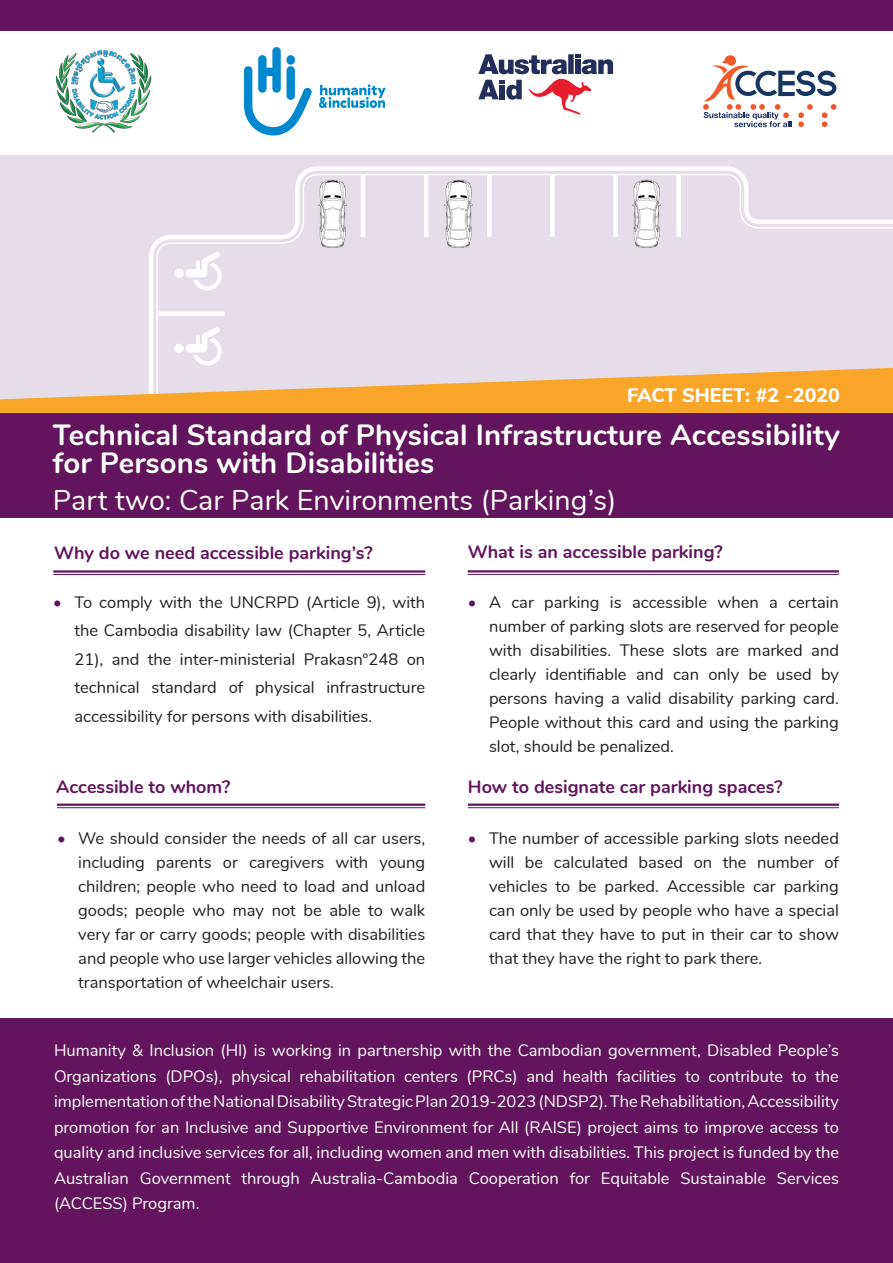
<style>
.page{position:relative;width:893px;height:1263px;background:#fff}
.page>*{position:absolute;margin:0;border:0;box-sizing:border-box;transform-origin:0 0}
.t1{font:700 29.25px/28.5px "Nunito";letter-spacing:.005em;color:#fff}
.t2{font:28.5px "Nunito";letter-spacing:.005em;color:#fff}
.t3{font:800 19.5px "Nunito";color:#fff}
.t4{font:700 18px "Nunito";color:#62155c}
.t5{font:16.5px/24px "Nunito";color:#231f20;text-align:justify}
.t6{font:16.5px/25.5px "Nunito";color:#fff;text-align:justify}
.s1{color:#62155c}
</style>
<div class="page">
<div style="left:0;top:155px;width:893px;height:282px;background:#e5dde7"></div>
<svg style="left:478px;top:54px;width:135px;height:61px"></svg>
<svg style="left:703px;top:55px;width:133px;height:72px"></svg>
<svg style="left:244px;top:47px;width:68px;height:88px"></svg>
<svg style="left:319px;top:84px;width:67px;height:24px"></svg>
<img style="left:56px;top:50px;width:96px;height:83px">
<hr style="left:57px;top:803px;width:368px;height:3px;background:#62155c">
<hr style="left:57px;top:807px;width:368px;height:1px;background:#62155c">
<hr style="left:468px;top:803px;width:371px;height:3px;background:#62155c">
<hr style="left:468px;top:807px;width:371px;height:1px;background:#62155c">
<hr style="left:53px;top:570px;width:372px;height:3px;background:#62155c">
<hr style="left:53px;top:574px;width:372px;height:1px;background:#62155c">
<hr style="left:468px;top:570px;width:371px;height:2px;background:#62155c">
<hr style="left:468px;top:574px;width:371px;height:1px;background:#62155c">
<div style="left:0;top:1018px;width:893px;height:245px;background:#62155c"></div>
<div style="left:0;top:0;width:893px;height:30px;background:#62155c"></div>
<svg style="left:149px;top:166px;width:744px;height:202px"></svg>
<svg style="left:0;top:368px;width:893px;height:46px;fill:#f9a628"></svg>
<div style="left:0;top:414px;width:893px;height:104px;background:#62155c"></div>
<img style="left:319px;top:179px;width:29px;height:70px">
<img style="left:445px;top:179px;width:29px;height:70px">
<img style="left:633px;top:179px;width:29px;height:69px">
<p class="t3" style="left:627px;top:381px;width:214px">FACT SHEET: #2 -2020</p>
<p class="t1" style="left:53px;top:419px;width:788px">Technical Standard of Physical Infrastructure Accessibility for Persons with Disabilities</p>
<p class="t2" style="left:53px;top:480px;width:565px">Part two: Car Park Environments (Parking’s)</p>
<p class="t4" style="left:54px;top:540px;width:320px">Why do we need accessible parking’s?</p>
<p class="t5" style="left:75px;top:587px;width:352px;line-height:28.5px;text-indent:-21px"><span class="s1">•</span> To comply with the UNCRPD (Article 9), with the Cambodia disability law (Chapter 5, Article 21), and the inter-ministerial Prakasn°248 on technical standard of physical infrastructure accessibility for persons with disabilities.</p>
<p class="t4" style="left:468px;top:539px;width:256px">What is an accessible parking?</p>
<p class="t5" style="left:489px;top:589px;width:351px;text-indent:-21px"><span class="s1">•</span> A car parking is accessible when a certain number of parking slots are reserved for people with disabilities. These slots are marked and clearly identifiable and can only be used by persons having a valid disability parking card.<br>People without this card and using the parking slot, should be penalized.</p>
<p class="t4" style="left:56px;top:773px;width:176px">Accessible to whom?</p>
<p class="t4" style="left:468px;top:773px;width:316px">How to designate car parking spaces?</p>
<p class="t5" style="left:78px;top:825px;width:348px;text-indent:-21px"><span class="s1">•</span> We should consider the needs of all car users, including parents or caregivers with young children; people who need to load and unload goods; people who may not be able to walk very far or carry goods; people with disabilities and people who use larger vehicles allowing the transportation of wheelchair users.</p>
<p class="t5" style="left:489px;top:825px;width:351px;text-indent:-21px"><span class="s1">•</span> The number of accessible parking slots needed will be calculated based on the number of vehicles to be parked. Accessible car parking can only be used by people who have a special card that they have to put in their car to show that they have the right to park there.</p>
<p class="t6" style="left:54px;top:1037px;width:787px">Humanity &amp; Inclusion (HI) is working in partnership with the Cambodian government, Disabled People’s Organizations (DPOs), physical rehabilitation centers (PRCs) and health facilities to contribute to the implementation of the National Disability Strategic Plan 2019-2023 (NDSP2). The Rehabilitation, Accessibility promotion for an Inclusive and Supportive Environment for All (RAISE) project aims to improve access to quality and inclusive services for all, including women and men with disabilities. This project is funded by the Australian Government through Australia-Cambodia Cooperation for Equitable Sustainable Services (ACCESS) Program.</p>
</div>
